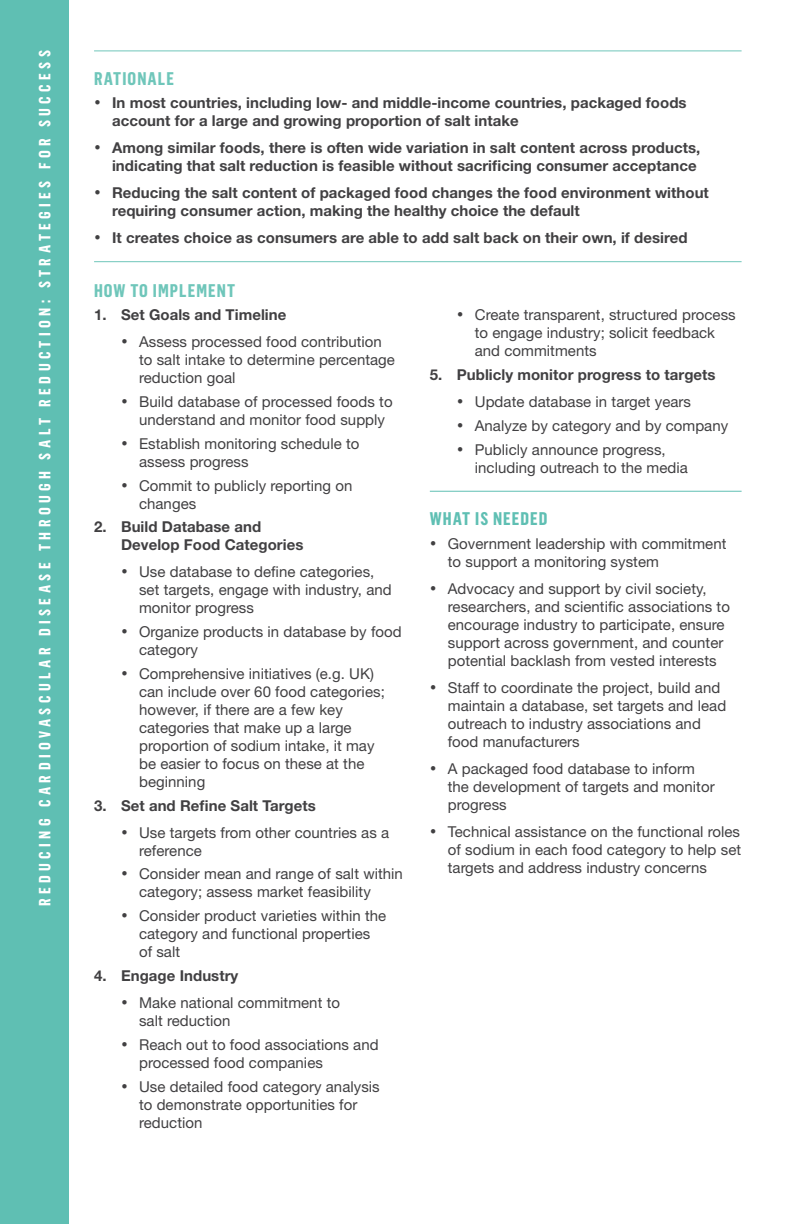
<style>
.page{position:relative;width:792px;height:1224px;background:#fff}
.page>*{position:absolute;margin:0;border:0;box-sizing:border-box;transform-origin:0 0}
.t1{font:700 18px "Flama Condensed";letter-spacing:.06em;color:#6fc6ba}
.t2{font:700 18px "Flama Condensed";letter-spacing:.06em;color:#5fbfb3}
.t3{font:700 16px "Flama Condensed";letter-spacing:.28em;color:#fff}
.t4{font:15px/18px "Helvetica Neue LT Std";letter-spacing:.005em;color:#414042}
.t5{font:700 15px/18px "Helvetica Neue LT Std";letter-spacing:.005em;color:#414042}
</style>
<div class="page">
<div style="left:0;top:0;width:68px;height:1224px;background:#5fbfb3"></div>
<hr style="left:94px;top:50px;width:648px;height:1px;background:#6fc6ba">
<hr style="left:94px;top:261px;width:648px;height:1px;background:#6fc6ba">
<hr style="left:430px;top:491px;width:312px;height:1px;background:#5fbfb3">
<p class="t3" style="left:35px;top:906px;width:857px;rotate:-90deg">REDUCING CARDIOVASCULAR DISEASE THROUGH SALT REDUCTION: STRATEGIES FOR SUCCESS</p>
<p class="t1" style="left:94px;top:67px;width:81px">RATIONALE</p>
<p class="t5" style="left:112px;top:94px;width:576px;text-indent:-18px">• In most countries, including low- and middle-income countries, packaged foods account for a large and growing proportion of salt intake</p>
<p class="t5" style="left:94px;top:139px;width:608px;text-align:right">• Among similar foods, there is often wide variation in salt content across products, indicating that salt reduction is feasible without sacrificing consumer acceptance</p>
<p class="t5" style="left:112px;top:184px;width:598px;text-indent:-18px">• Reducing the salt content of packaged food changes the food environment without requiring consumer action, making the healthy choice the default</p>
<p class="t5" style="left:94px;top:229px;width:595px">• It creates choice as consumers are able to add salt back on their own, if desired</p>
<p class="t1" style="left:94px;top:279px;width:142px">HOW TO IMPLEMENT</p>
<p class="t5" style="left:94px;top:306px;width:194px">1. Set Goals and Timeline</p>
<p class="t4" style="left:139px;top:333px;width:257px;text-indent:-18px">• Assess processed food contribution to salt intake to determine percentage reduction goal</p>
<p class="t4" style="left:139px;top:393px;width:255px;text-indent:-18px">• Build database of processed foods to understand and monitor food supply</p>
<p class="t4" style="left:139px;top:434px;width:222px;text-indent:-18px">• Establish monitoring schedule to assess progress</p>
<p class="t4" style="left:139px;top:476px;width:215px;text-indent:-18px">• Commit to publicly reporting on changes</p>
<p class="t5" style="left:121px;top:518px;width:184px;text-indent:-27px">2. Build Database and<br>Develop Food Categories</p>
<p class="t4" style="left:139px;top:563px;width:254px;text-indent:-18px">• Use database to define categories, set targets, engage with industry, and monitor progress</p>
<p class="t4" style="left:139px;top:623px;width:264px;text-indent:-18px">• Organize products in database by food category</p>
<p class="t4" style="left:139px;top:664px;width:247px;text-indent:-18px">• Comprehensive initiatives (e.g. UK) can include over 60 food categories; however, if there are a few key categories that make up a large proportion of sodium intake, it may be easier to focus on these at the beginning</p>
<p class="t5" style="left:94px;top:796px;width:223px">3. Set and Refine Salt Targets</p>
<p class="t4" style="left:139px;top:823px;width:252px;text-indent:-18px">• Use targets from other countries as a reference</p>
<p class="t4" style="left:139px;top:865px;width:265px;text-indent:-18px">• Consider mean and range of salt within category; assess market feasibility</p>
<p class="t4" style="left:139px;top:907px;width:249px;text-indent:-18px">• Consider product varieties within the category and functional properties of salt</p>
<p class="t5" style="left:94px;top:966px;width:146px">4. Engage Industry</p>
<p class="t4" style="left:139px;top:993px;width:202px;text-indent:-18px">• Make national commitment to salt reduction</p>
<p class="t4" style="left:139px;top:1035px;width:241px;text-indent:-18px">• Reach out to food associations and processed food companies</p>
<p class="t4" style="left:139px;top:1077px;width:242px;text-indent:-18px">• Use detailed food category analysis to demonstrate opportunities for reduction</p>
<p class="t4" style="left:475px;top:306px;width:262px;text-indent:-18px">• Create transparent, structured process to engage industry; solicit feedback and commitments</p>
<p class="t5" style="left:430px;top:366px;width:287px">5. Publicly monitor progress to targets</p>
<p class="t4" style="left:457px;top:393px;width:236px">• Update database in target years</p>
<p class="t4" style="left:457px;top:416px;width:273px">• Analyze by category and by company</p>
<p class="t4" style="left:475px;top:440px;width:215px;text-indent:-18px">• Publicly announce progress, including outreach to the media</p>
<p class="t2" style="left:430px;top:507px;width:119px">WHAT IS NEEDED</p>
<p class="t4" style="left:448px;top:534px;width:280px;text-indent:-18px">• Government leadership with commitment to support a monitoring system</p>
<p class="t4" style="left:448px;top:579px;width:284px;text-indent:-18px">• Advocacy and support by civil society, researchers, and scientific associations to encourage industry to participate, ensure support across government, and counter potential backlash from vested interests</p>
<p class="t4" style="left:448px;top:678px;width:280px;text-indent:-18px">• Staff to coordinate the project, build and maintain a database, set targets and lead outreach to industry associations and food manufacturers</p>
<p class="t4" style="left:448px;top:759px;width:268px;text-indent:-18px">• A packaged food database to inform the development of targets and monitor progress</p>
<p class="t4" style="left:448px;top:822px;width:295px;text-align:justify;text-indent:-18px">• Technical assistance on the functional roles of sodium in each food category to help set targets and address industry concerns</p>
</div>
